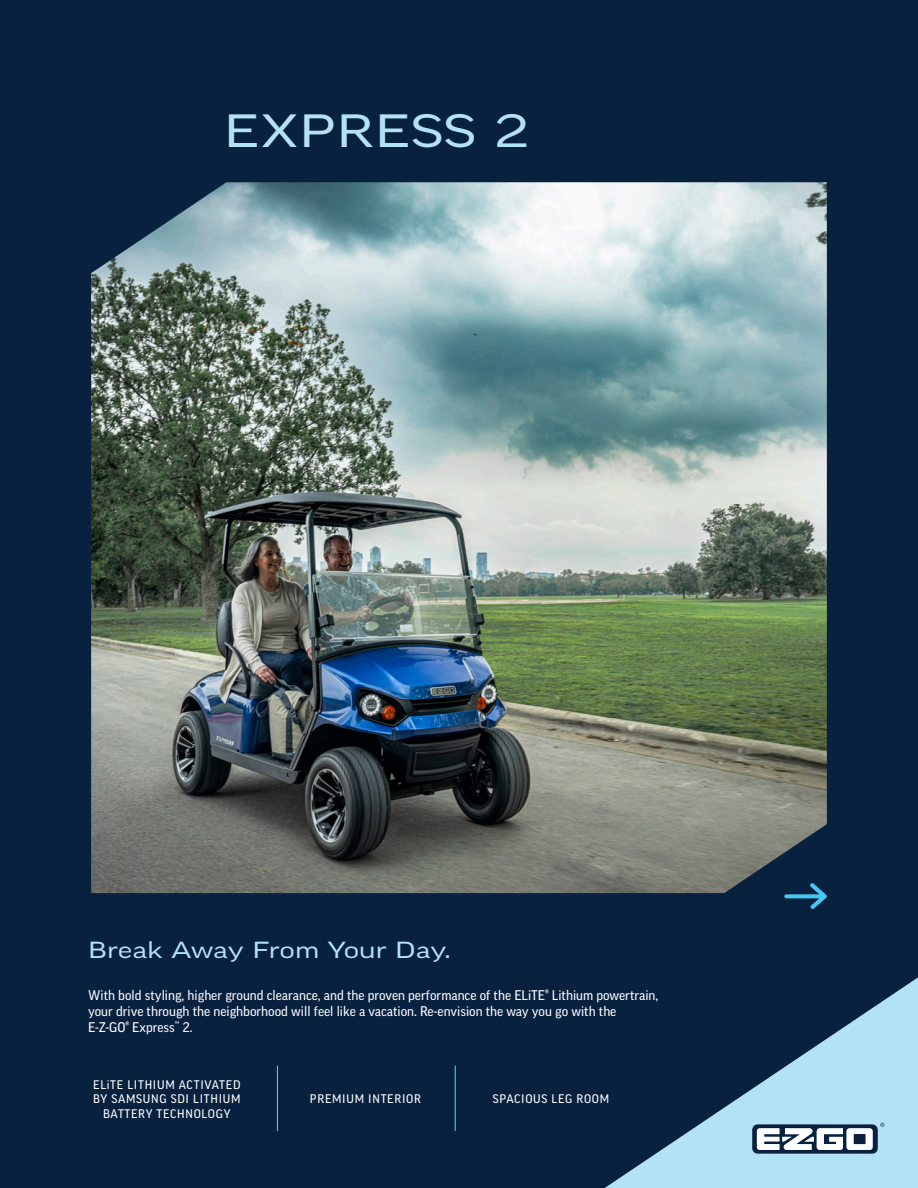
<style>
.page{position:relative;width:918px;height:1188px;background:#08213f}
.page>*{position:absolute;margin:0;border:0;box-sizing:border-box;transform-origin:0 0}
.Spec_Sheet_-_Body{font:45px "Good Pro Extd";letter-spacing:.01em;color:#b4e2f5}
.Spec_Sheet_-_Body-2{font:22.5px "Good Pro Extd";letter-spacing:-.01em;color:#b4e2f5}
.Spec_Sheet_-_Body-3{font:13.5px/16.2px "Good Pro News";color:#fff}
.Spec_Sheet_-_Body-4{font:12px/14.4px "Good Pro News";letter-spacing:.06em;color:#fff;text-align:center}
</style>
<div class="page">
<svg style="left:605px;top:977px;width:313px;height:211px"></svg>
<svg style="left:752px;top:1123px;width:132px;height:31px"></svg>
<svg style="left:784px;top:893px;width:43px;height:16px"></svg>
<img style="left:91px;top:182px;width:736px;height:711px">
<hr style="left:277px;top:1066px;width:1px;height:65px;background:#45c8f4">
<hr style="left:455px;top:1066px;width:1px;height:65px;background:#45c8f4">
<p class="Spec_Sheet_-_Body" style="left:224px;top:104px;width:307px">EXPRESS 2</p>
<p class="Spec_Sheet_-_Body-2" style="left:88px;top:937px;width:364px">Break Away From Your Day.</p>
<p class="Spec_Sheet_-_Body-3" style="left:88px;top:987px;width:572px">With bold styling, higher ground clearance, and the proven performance of the ELiTE® Lithium powertrain, your drive through the neighborhood will feel like a vacation. Re-envision the way you go with the<br>E-Z-GO® Express<sup>™</sup> 2.</p>
<p class="Spec_Sheet_-_Body-4" style="left:93px;top:1077px;width:149px">ELiTE LITHIUM ACTIVATED<br>BY SAMSUNG SDI LITHIUM<br>BATTERY TECHNOLOGY</p>
<p class="Spec_Sheet_-_Body-4" style="left:310px;top:1092px;width:113px">PREMIUM INTERIOR</p>
<p class="Spec_Sheet_-_Body-4" style="left:493px;top:1092px;width:118px">SPACIOUS LEG ROOM</p>
</div>
